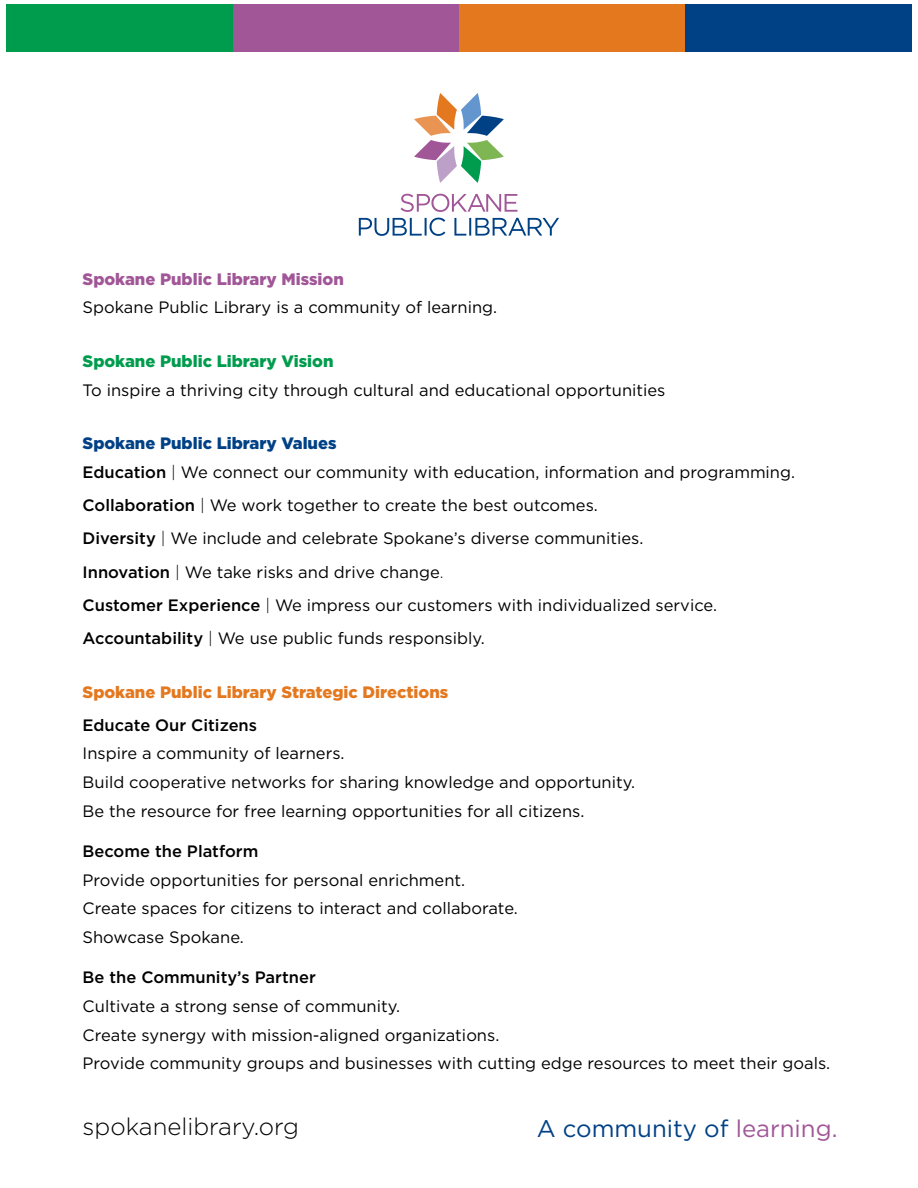
<style>
.page{position:relative;width:918px;height:1188px;background:#fff}
.page>*{position:absolute;margin:0;border:0;box-sizing:border-box;transform-origin:0 0}
.t1{font:24px "Gotham";color:#004186}
.t2{font:300 24px "Gotham";color:#000}
.t3{font:16.5px/28.8px "Gotham";color:#000}
.t4{font:500 16.5px "Gotham";color:#000}
.t5{font:900 16.5px "Gotham";color:#e4781f}
.t6{font:900 16.5px "Gotham";color:#a15697}
.t7{font:900 16.5px "Gotham";color:#009c4d}
.s1{font-weight:900;color:#004186}
.s2{font-weight:500}
.s3{font-weight:300}
.s4{color:#a15697}
</style>
<div class="page">
<svg style="left:359px;top:93px;width:200px;height:143px"></svg>
<div style="left:6px;top:4px;width:227px;height:47px;background:#009c4d"></div>
<div style="left:233px;top:4px;width:226px;height:47px;background:#a15697"></div>
<div style="left:459px;top:4px;width:227px;height:47px;background:#e4781f"></div>
<div style="left:685px;top:4px;width:227px;height:47px;background:#004186"></div>
<p class="t6" style="left:83px;top:268px;width:263px">Spokane Public Library Mission</p>
<p class="t3" style="left:83px;top:293px;width:416px">Spokane Public Library is a community of learning.</p>
<p class="t7" style="left:83px;top:350px;width:252px">Spokane Public Library Vision</p>
<p class="t3" style="left:83px;top:375px;width:584px">To inspire a thriving city through cultural and educational opportunities</p>
<p class="t3" style="left:83px;top:429px;width:714px"><span class="s1">Spokane Public Library Values<br></span><span class="s2">Education</span> <span class="s3">|</span> We connect our community with education, information and programming.</p>
<p class="t3" style="left:83px;top:488px;width:636px;line-height:33.2px"><span class="s2">Collaboration</span> <span class="s3">|</span> We work together to create the best outcomes.<br><span class="s2">Diversity</span> <span class="s3">|</span> We include and celebrate Spokane’s diverse communities.<br><span class="s2">Innovation</span> <span class="s3">|</span> We take risks and drive change<span class="s3">.<br></span><span class="s2">Customer Experience</span> <span class="s3">|</span> We impress our customers with individualized service.<br><span class="s2">Accountability</span> <span class="s3">|</span> We use public funds responsibly.</p>
<p class="t5" style="left:83px;top:680px;width:367px">Spokane Public Library Strategic Directions</p>
<p class="t4" style="left:83px;top:714px;width:176px">Educate Our Citizens</p>
<p class="t3" style="left:83px;top:739px;width:554px">Inspire a community of learners.<br>Build cooperative networks for sharing knowledge and opportunity.<br>Be the resource for free learning opportunities for all citizens.</p>
<p class="t4" style="left:83px;top:840px;width:177px">Become the Platform</p>
<p class="t3" style="left:83px;top:865px;width:437px">Provide opportunities for personal enrichment.<br>Create spaces for citizens to interact and collaborate.<br>Showcase Spokane.</p>
<p class="t4" style="left:83px;top:967px;width:235px">Be the Community’s Partner</p>
<p class="t3" style="left:83px;top:991px;width:749px">Cultivate a strong sense of community.<br>Create synergy with mission-aligned organizations.<br>Provide community groups and businesses with cutting edge resources to meet their goals.</p>
<h1 class="t2" style="left:83px;top:1112px;width:218px">spokanelibrary.org</h1>
<h1 class="t1" style="left:537px;top:1113px;width:302px">A community of <span class="s4">learning.</span></h1>
</div>
